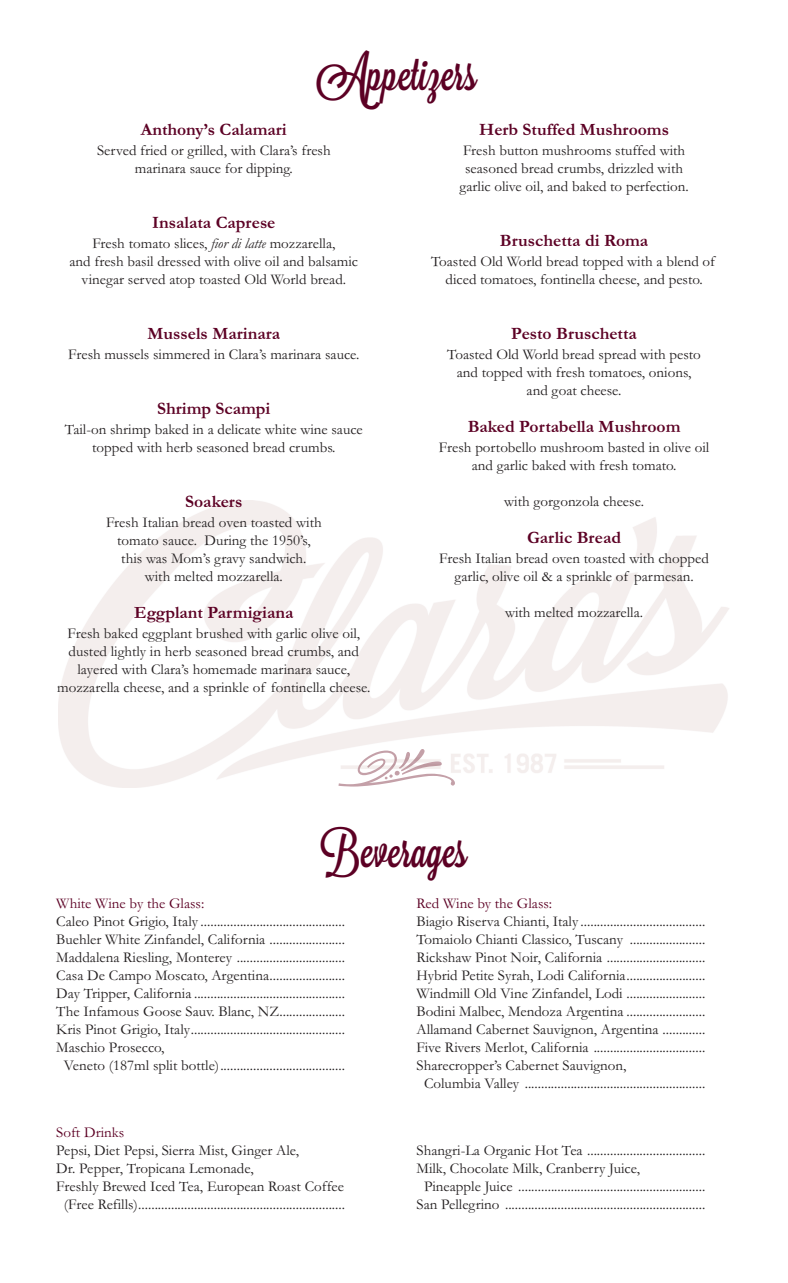
<style>
.page{position:relative;width:788px;height:1283px;background:#fff}
.page>*{position:absolute;margin:0;border:0;box-sizing:border-box;transform-origin:0 0}
.t1{font:45px "Lavanderia Sturdy";color:#5c0024}
.t2{font:700 17.5px "Garamond";color:#5c0024}
.t3{font:15px/18px "Garamond";color:#231f20;text-align:center}
.t4{font:15px "Garamond";color:#5c0024}
.s1{font-style:italic}
</style>
<div class="page">
<img style="left:338px;top:749px;width:117px;height:37px">
<h1 class="t1" style="left:315px;top:58px;width:163px">Appetizers</h1>
<p class="t2" style="left:141px;top:119px;width:147px">Anthony’s Calamari</p>
<p class="t3" style="left:97px;top:140px;width:235px">Served fried or grilled, with Clara’s fresh marinara sauce for dipping.</p>
<p class="t2" style="left:152px;top:212px;width:125px">Insalata Caprese</p>
<p class="t3" style="left:69px;top:233px;width:290px">Fresh tomato slices, <span class="s1">fior di latte</span> mozzarella,<br>and fresh basil dressed with olive oil and balsamic vinegar served atop toasted Old World bread.</p>
<p class="t2" style="left:147px;top:323px;width:134px">Mussels Marinara</p>
<p class="t3" style="left:68px;top:344px;width:293px">Fresh mussels simmered in Clara’s marinara sauce.</p>
<p class="t2" style="left:157px;top:398px;width:115px">Shrimp Scampi</p>
<p class="t3" style="left:65px;top:419px;width:299px">Tail-on shrimp baked in a delicate white wine sauce topped with herb seasoned bread crumbs.</p>
<p class="t2" style="left:185px;top:491px;width:59px">Soakers</p>
<p class="t3" style="left:106px;top:512px;width:217px">Fresh Italian bread oven toasted with tomato sauce. During the 1950’s, this was Mom’s gravy sandwich.<br>with melted mozzarella.</p>
<p class="t2" style="left:134px;top:602px;width:161px">Eggplant Parmigiana</p>
<p class="t3" style="left:57px;top:623px;width:315px">Fresh baked eggplant brushed with garlic olive oil, dusted lightly in herb seasoned bread crumbs, and layered with Clara’s homemade marinara sauce, mozzarella cheese, and a sprinkle of fontinella cheese.</p>
<p class="t2" style="left:479px;top:119px;width:191px">Herb Stuffed Mushrooms</p>
<p class="t3" style="left:459px;top:140px;width:231px">Fresh button mushrooms stuffed with seasoned bread crumbs, drizzled with garlic olive oil, and baked to perfection.</p>
<p class="t2" style="left:500px;top:230px;width:150px">Bruschetta di Roma</p>
<p class="t3" style="left:431px;top:251px;width:285px">Toasted Old World bread topped with a blend of diced tomatoes, fontinella cheese, and pesto.</p>
<p class="t2" style="left:511px;top:323px;width:127px">Pesto Bruschetta</p>
<p class="t3" style="left:447px;top:344px;width:255px">Toasted Old World bread spread with pesto and topped with fresh tomatoes, onions, and goat cheese.</p>
<p class="t2" style="left:467px;top:416px;width:214px">Baked Portabella Mushroom</p>
<p class="t3" style="left:439px;top:437px;width:272px">Fresh portobello mushroom basted in olive oil and garlic baked with fresh tomato.</p>
<p class="t3" style="left:504px;top:491px;width:141px">with gorgonzola cheese.</p>
<p class="t2" style="left:527px;top:527px;width:95px">Garlic Bread</p>
<p class="t3" style="left:439px;top:548px;width:271px">Fresh Italian bread oven toasted with chopped garlic, olive oil &amp; a sprinkle of parmesan.</p>
<p class="t3" style="left:505px;top:602px;width:139px">with melted mozzarella.</p>
<h1 class="t1" style="left:321px;top:834px;width:148px">Beverages</h1>
<p class="t4" style="left:56px;top:893px;width:150px">White Wine by the Glass:</p>
<p class="t3" style="left:56px;top:911px;width:290px">Caleo Pinot Grigio, Italy ............................................</p>
<p class="t3" style="left:56px;top:929px;width:290px">Buehler White Zinfandel, California .......................</p>
<p class="t3" style="left:56px;top:947px;width:290px">Maddalena Riesling, Monterey .................................</p>
<p class="t3" style="left:56px;top:965px;width:290px">Casa De Campo Moscato, Argentina.......................</p>
<p class="t3" style="left:56px;top:983px;width:290px">Day Tripper, California ..............................................</p>
<p class="t3" style="left:56px;top:1001px;width:290px">The Infamous Goose Sauv. Blanc, NZ....................</p>
<p class="t3" style="left:56px;top:1019px;width:290px">Kris Pinot Grigio, Italy...............................................</p>
<p class="t3" style="left:56px;top:1037px;width:110px">Maschio Prosecco,</p>
<p class="t3" style="left:64px;top:1055px;width:283px">Veneto (187ml split bottle)......................................</p>
<p class="t4" style="left:56px;top:1123px;width:69px">Soft Drinks</p>
<p class="t3" style="left:56px;top:1141px;width:244px">Pepsi, Diet Pepsi, Sierra Mist, Ginger Ale,</p>
<p class="t3" style="left:56px;top:1159px;width:199px">Dr. Pepper, Tropicana Lemonade,</p>
<p class="t3" style="left:56px;top:1177px;width:289px">Freshly Brewed Iced Tea, European Roast Coffee</p>
<p class="t3" style="left:64px;top:1195px;width:283px">(Free Refills)...............................................................</p>
<p class="t4" style="left:416px;top:893px;width:137px">Red Wine by the Glass:</p>
<p class="t3" style="left:416px;top:911px;width:290px">Biagio Riserva Chianti, Italy ......................................</p>
<p class="t3" style="left:416px;top:929px;width:290px">Tomaiolo Chianti Classico, Tuscany .......................</p>
<p class="t3" style="left:416px;top:947px;width:290px">Rickshaw Pinot Noir, California ..............................</p>
<p class="t3" style="left:416px;top:965px;width:290px">Hybrid Petite Syrah, Lodi California........................</p>
<p class="t3" style="left:416px;top:983px;width:290px">Windmill Old Vine Zinfandel, Lodi ........................</p>
<p class="t3" style="left:416px;top:1001px;width:290px">Bodini Malbec, Mendoza Argentina ........................</p>
<p class="t3" style="left:416px;top:1019px;width:290px">Allamand Cabernet Sauvignon, Argentina .............</p>
<p class="t3" style="left:416px;top:1037px;width:290px">Five Rivers Merlot, California ..................................</p>
<p class="t3" style="left:416px;top:1055px;width:211px">Sharecropper’s Cabernet Sauvignon,</p>
<p class="t3" style="left:424px;top:1073px;width:283px">Columbia Valley .......................................................</p>
<p class="t3" style="left:416px;top:1141px;width:290px">Shangri-La Organic Hot Tea ....................................</p>
<p class="t3" style="left:416px;top:1159px;width:225px">Milk, Chocolate Milk, Cranberry Juice,</p>
<p class="t3" style="left:424px;top:1177px;width:283px">Pineapple Juice .........................................................</p>
<p class="t3" style="left:416px;top:1195px;width:290px">San Pellegrino .............................................................</p>
</div>
